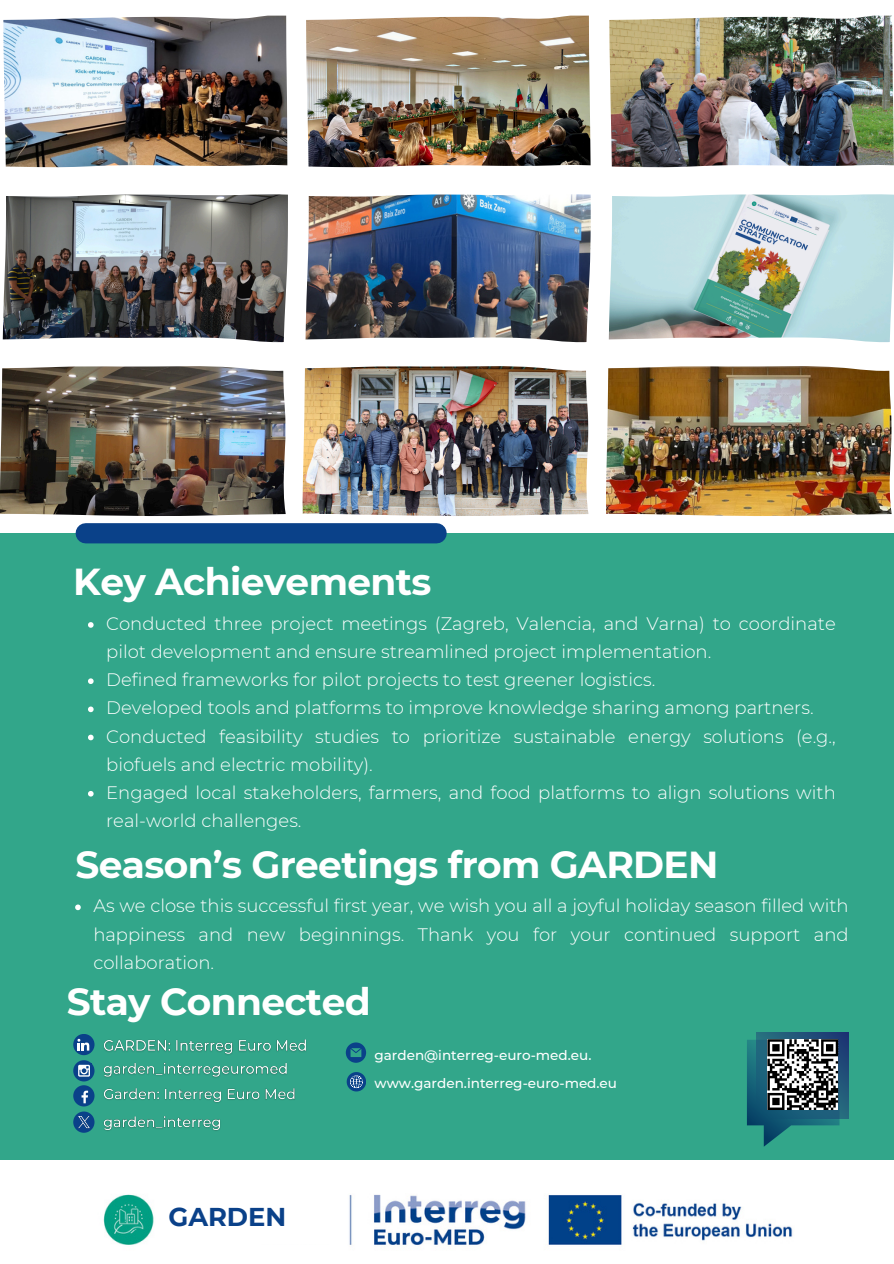
<style>
.page{position:relative;width:894px;height:1264px;background:#fff}
.page>*{position:absolute;margin:0;border:0;box-sizing:border-box;transform-origin:0 0}
.t1{font:700 37.5px "Montserrat";letter-spacing:-.015em;color:#fff}
.t2{font:700 25.8px "Montserrat";color:#0a4189}
.t3{font:300 18px/28.2px "Montserrat";color:#fff}
.t4{font:500 13.5px "Montserrat";color:#fff}
</style>
<div class="page">
<div style="left:0;top:0;width:893px;height:1263px;background:#32a68a"></div>
<div style="left:0;top:0;width:893px;height:533px;background:#fff"></div>
<div style="left:86px;top:523px;width:350px;height:20px;background:#0a4189"></div>
<img style="left:3px;top:16px;width:285px;height:151px">
<img style="left:3px;top:194px;width:284px;height:148px">
<img style="left:0;top:366px;width:285px;height:150px">
<img style="left:306px;top:16px;width:284px;height:151px">
<img style="left:305px;top:194px;width:285px;height:148px">
<img style="left:302px;top:366px;width:286px;height:150px">
<img style="left:609px;top:16px;width:284px;height:151px">
<img style="left:608px;top:194px;width:285px;height:148px">
<img style="left:606px;top:366px;width:285px;height:150px">
<svg style="left:346px;top:1042px;width:20px;height:20px"></svg>
<svg style="left:73px;top:1033px;width:21px;height:22px"></svg>
<div style="left:73px;top:1060px;width:21px;height:21px;background:#0a4189;border-radius:50%"></div>
<svg style="left:73px;top:1111px;width:21px;height:21px"></svg>
<div style="left:73px;top:1085px;width:21px;height:21px;background:#0a4189;border-radius:50%"></div>
<svg style="left:81px;top:1090px;width:8px;height:13px"></svg>
<svg style="left:77px;top:1037px;width:14px;height:14px"></svg>
<svg style="left:78px;top:1064px;width:12px;height:13px"></svg>
<img style="left:74px;top:1112px;width:19px;height:19px">
<svg style="left:756px;top:1032px;width:92px;height:86px"></svg>
<svg style="left:747px;top:1039px;width:92px;height:107px"></svg>
<svg style="left:346px;top:1072px;width:20px;height:19px"></svg>
<div style="left:0;top:1160px;width:893px;height:103px;background:#fff"></div>
<svg style="left:88px;top:622px;width:6px;height:5px"></svg>
<svg style="left:88px;top:678px;width:6px;height:6px"></svg>
<svg style="left:88px;top:706px;width:6px;height:6px"></svg>
<svg style="left:88px;top:734px;width:6px;height:6px"></svg>
<svg style="left:88px;top:791px;width:6px;height:5px"></svg>
<svg style="left:75px;top:904px;width:6px;height:6px"></svg>
<img style="left:103px;top:1039px;width:204px;height:16px">
<img style="left:103px;top:1062px;width:184px;height:16px">
<img style="left:103px;top:1088px;width:192px;height:15px">
<img style="left:103px;top:1116px;width:118px;height:15px">
<img style="left:103px;top:1194px;width:690px;height:51px">
<div style="left:167px;top:1192px;width:169px;height:51px;background:#fff"></div>
<p class="t1" style="left:73px;top:558px;width:359px">Key Achievements</p>
<h1 class="t3" style="left:106px;top:609px;width:730px">Conducted three project meetings (Zagreb, Valencia, and Varna) to coordinate pilot development and ensure streamlined project implementation.</h1>
<p class="t3" style="left:106px;top:665px;width:550px">Defined frameworks for pilot projects to test greener logistics.</p>
<p class="t3" style="left:106px;top:694px;width:708px">Developed tools and platforms to improve knowledge sharing among partners.</p>
<p class="t3" style="left:106px;top:722px;width:730px">Conducted feasibility studies to prioritize sustainable energy solutions (e.g., biofuels and electric mobility).</p>
<p class="t3" style="left:106px;top:778px;width:730px">Engaged local stakeholders, farmers, and food platforms to align solutions with real-world challenges.</p>
<h1 class="t1" style="left:76px;top:841px;width:644px">Season’s Greetings from GARDEN</h1>
<p class="t3" style="left:93px;top:891px;width:756px;text-align:justify">As we close this successful first year, we wish you all a joyful holiday season filled with happiness and new beginnings. Thank you for your continued support and collaboration.</p>
<p class="t1" style="left:67px;top:978px;width:305px">Stay Connected</p>
<p class="t2" style="left:168px;top:1201px;width:119px">GARDEN</p>
<h1 class="t4" style="left:374px;top:1046px;width:218px">garden@interreg-euro-med.eu.</h1>
<p class="t4" style="left:374px;top:1075px;width:244px">www.garden.interreg-euro-med.eu</p>
</div>
